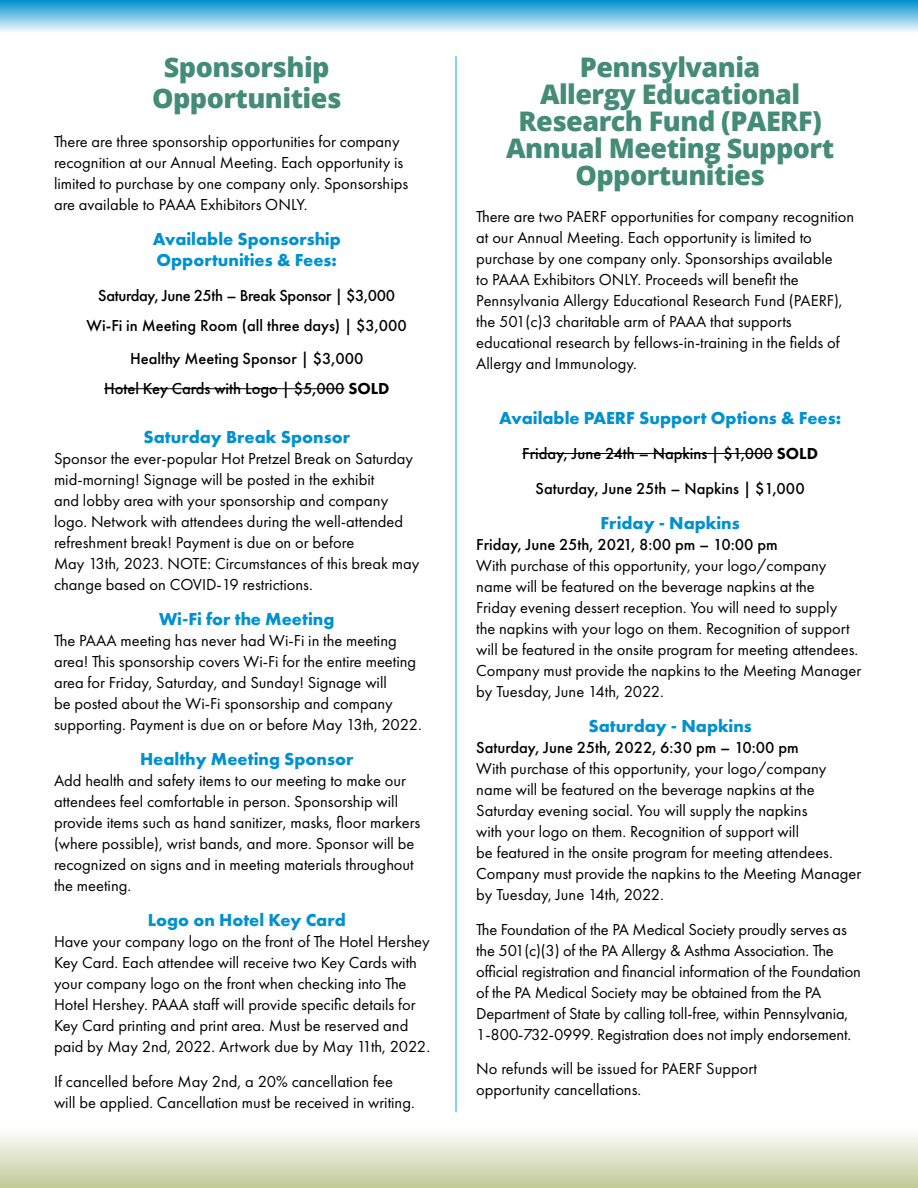
<style>
.page{position:relative;width:918px;height:1188px;background:#fff}
.page>*{position:absolute;margin:0;border:0;box-sizing:border-box;transform-origin:0 0}
.t1{font:800 27px/27px "Open Sans";letter-spacing:-.02em;color:#448c75;text-align:center}
.t2{font:700 18px/21.6px "Futura PT";color:#0091d0}
.t3{font:16.5px/21px "Futura PT";color:#000}
.t4{font:500 16.5px/30px "Futura PT";color:#000;text-align:center}
.t5{font:500 16.5px/30px "Futura PT";letter-spacing:-.02em;color:#000;text-align:center}
.s1{font-weight:800}
</style>
<div class="page">
<hr style="left:104px;top:388px;width:241px;height:1px;background:#000">
<hr style="left:522px;top:453px;width:251px;height:1px;background:#000">
<hr style="left:456px;top:56px;width:1px;height:1056px;background:#00aeef">
<div style="left:0;top:1128px;width:918px;height:60px;background:linear-gradient(to bottom,#fefefd,#c3ca99)"></div>
<div style="left:0;top:0;width:918px;height:32px;background:linear-gradient(to bottom,#0090cf,#ebf6fb)"></div>
<h1 class="t1" style="left:152px;top:50px;width:191px;line-height:30.9px">Sponsorship<br>Opportunities</h1>
<p class="t3" style="left:54px;top:131px;width:356px">There are three sponsorship opportunities for company recognition at our Annual Meeting. Each opportunity is limited to purchase by one company only. Sponsorships are available to PAAA Exhibitors ONLY.</p>
<p class="t2" style="left:153px;top:228px;width:190px">Available Sponsorship<br>Opportunities &amp; Fees:</p>
<p class="t5" style="left:87px;top:281px;width:322px">Saturday, June 25th – Break Sponsor | $3,000<br>Wi-Fi in Meeting Room (all three days) | $3,000</p>
<p class="t4" style="left:104px;top:344px;width:287px">Healthy Meeting Sponsor | $3,000<br>Hotel Key Cards with Logo | $5,000 <span class="s1">SOLD</span></p>
<p class="t2" style="left:144px;top:426px;width:208px">Saturday Break Sponsor</p>
<p class="t3" style="left:54px;top:448px;width:367px">Sponsor the ever-popular Hot Pretzel Break on Saturday mid-morning! Signage will be posted in the exhibit<br>and lobby area with your sponsorship and company logo. Network with attendees during the well-attended refreshment break! Payment is due on or before<br>May 13th, 2023. NOTE: Circumstances of this break may change based on COVID-19 restrictions.</p>
<p class="t2" style="left:159px;top:608px;width:177px">Wi-Fi for the Meeting</p>
<p class="t3" style="left:54px;top:630px;width:369px">The PAAA meeting has never had Wi-Fi in the meeting area! This sponsorship covers Wi-Fi for the entire meeting area for Friday, Saturday, and Sunday! Signage will<br>be posted about the Wi-Fi sponsorship and company supporting. Payment is due on or before May 13th, 2022.</p>
<p class="t2" style="left:140px;top:748px;width:215px">Healthy Meeting Sponsor</p>
<p class="t3" style="left:54px;top:770px;width:368px">Add health and safety items to our meeting to make our attendees feel comfortable in person. Sponsorship will provide items such as hand sanitizer, masks, floor markers (where possible), wrist bands, and more. Sponsor will be recognized on signs and in meeting materials throughout the meeting.</p>
<p class="t2" style="left:148px;top:909px;width:200px">Logo on Hotel Key Card</p>
<p class="t3" style="left:54px;top:931px;width:378px">Have your company logo on the front of The Hotel Hershey Key Card. Each attendee will receive two Key Cards with your company logo on the front when checking into The Hotel Hershey. PAAA staff will provide specific details for Key Card printing and print area. Must be reserved and paid by May 2nd, 2022. Artwork due by May 11th, 2022.</p>
<p class="t3" style="left:54px;top:1071px;width:362px">If cancelled before May 2nd, a 20% cancellation fee will be applied. Cancellation must be received in writing.</p>
<h1 class="t1" style="left:506px;top:52px;width:329px">Pennsylvania<br>Allergy Educational<br>Research Fund (PAERF)<br>Annual Meeting Support<br>Opportunities</h1>
<p class="t3" style="left:476px;top:206px;width:379px">There are two PAERF opportunities for company recognition at our Annual Meeting. Each opportunity is limited to purchase by one company only. Sponsorships available<br>to PAAA Exhibitors ONLY. Proceeds will benefit the Pennsylvania Allergy Educational Research Fund (PAERF), the 501(c)3 charitable arm of PAAA that supports educational research by fellows-in-training in the fields of Allergy and Immunology.</p>
<p class="t2" style="left:499px;top:407px;width:344px">Available PAERF Support Options &amp; Fees:</p>
<p class="t4" style="left:522px;top:436px;width:297px;line-height:34.8px">Friday, June 24th – Napkins | $1,000 <span class="s1">SOLD<br></span>Saturday, June 25th – Napkins | $1,000</p>
<p class="t2" style="left:601px;top:512px;width:141px">Friday - Napkins</p>
<p class="t4" style="left:476px;top:529px;width:303px">Friday, June 25th, 2021, 8:00 pm – 10:00 pm</p>
<p class="t3" style="left:476px;top:555px;width:386px">With purchase of this opportunity, your logo/company name will be featured on the beverage napkins at the<br>Friday evening dessert reception. You will need to supply<br>the napkins with your logo on them. Recognition of support will be featured in the onsite program for meeting attendees.<br>Company must provide the napkins to the Meeting Manager by Tuesday, June 14th, 2022.</p>
<p class="t2" style="left:588px;top:715px;width:165px">Saturday - Napkins</p>
<p class="t4" style="left:476px;top:733px;width:324px">Saturday, June 25th, 2022, 6:30 pm – 10:00 pm</p>
<p class="t3" style="left:476px;top:758px;width:386px">With purchase of this opportunity, your logo/company name will be featured on the beverage napkins at the Saturday evening social. You will supply the napkins<br>with your logo on them. Recognition of support will<br>be featured in the onsite program for meeting attendees.<br>Company must provide the napkins to the Meeting Manager by Tuesday, June 14th, 2022.</p>
<p class="t3" style="left:476px;top:918px;width:386px">The Foundation of the PA Medical Society proudly serves as the 501(c)(3) of the PA Allergy &amp; Asthma Association. The official registration and financial information of the Foundation of the PA Medical Society may be obtained from the PA Department of State by calling toll-free, within Pennsylvania, 1-800-732-0999. Registration does not imply endorsement.</p>
<p class="t3" style="left:476px;top:1058px;width:282px">No refunds will be issued for PAERF Support opportunity cancellations.</p>
</div>
